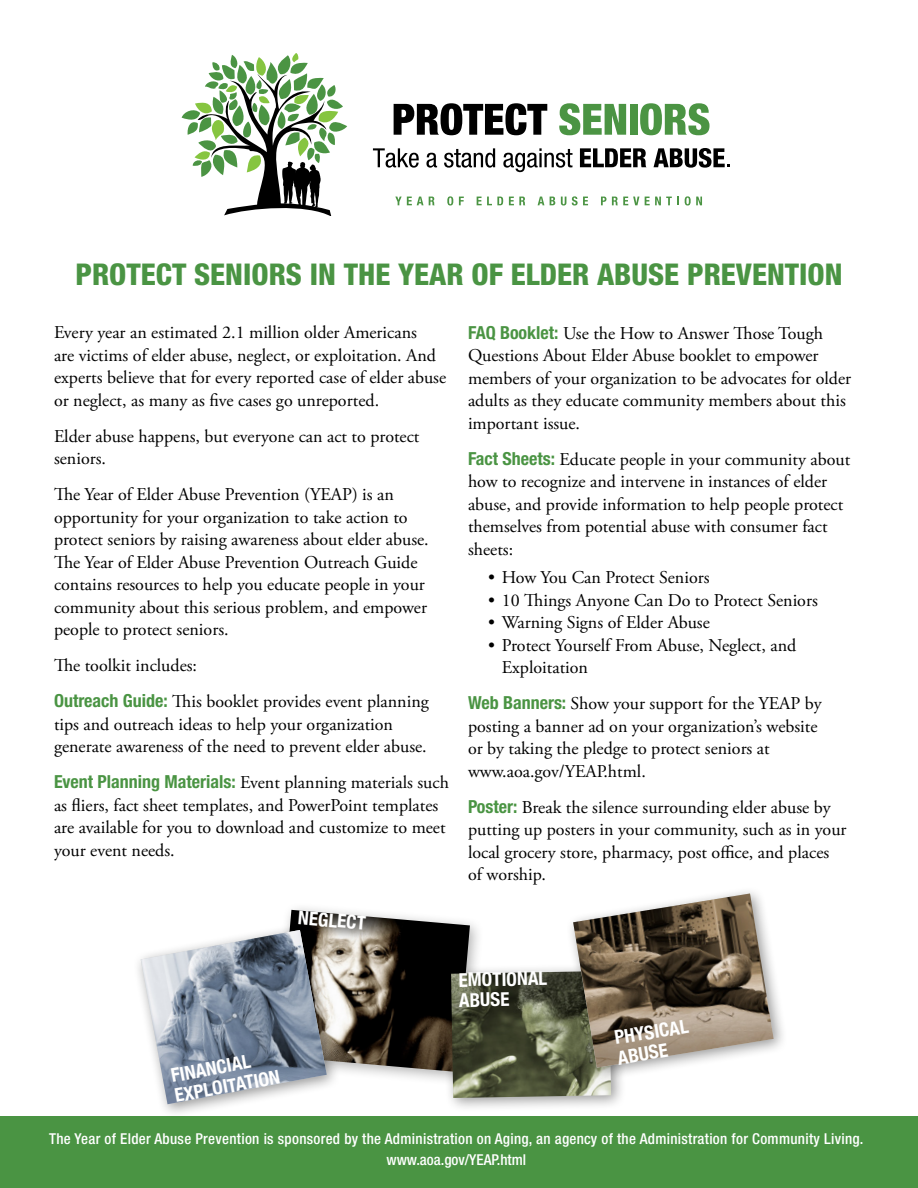
<style>
.page{position:relative;width:918px;height:1188px;background:#fff}
.page>*{position:absolute;margin:0;border:0;box-sizing:border-box;transform-origin:0 0}
.t1{font:800 condensed 30px "Helvetica Neue";color:#4a9443}
.t2{font:700 condensed 19.05px/20.4px "Helvetica Neue";color:#fff}
.Body{font:18px/22.5px "Adobe Garamond Pro";color:#000}
.link{font:500 condensed 15px "Helvetica Neue";letter-spacing:.02em;color:#fff}
.link-2{font:500 condensed 15px "Helvetica Neue";color:#fff}
.s1{font-family:"Helvetica Neue";font-weight:700;font-stretch:condensed;color:#4a9443}
</style>
<div class="page">
<svg style="left:182px;top:53px;width:165px;height:163px"></svg>
<svg style="left:395px;top:197px;width:40px;height:8px"></svg>
<svg style="left:447px;top:196px;width:6px;height:10px"></svg>
<svg style="left:459px;top:197px;width:5px;height:8px"></svg>
<svg style="left:477px;top:197px;width:26px;height:8px"></svg>
<svg style="left:509px;top:197px;width:16px;height:8px"></svg>
<svg style="left:538px;top:197px;width:6px;height:8px"></svg>
<svg style="left:550px;top:197px;width:5px;height:8px"></svg>
<svg style="left:561px;top:197px;width:5px;height:9px"></svg>
<svg style="left:572px;top:196px;width:16px;height:10px"></svg>
<svg style="left:601px;top:197px;width:5px;height:8px"></svg>
<svg style="left:612px;top:197px;width:27px;height:8px"></svg>
<svg style="left:645px;top:197px;width:34px;height:8px"></svg>
<svg style="left:685px;top:196px;width:17px;height:10px"></svg>
<svg style="left:373px;top:148px;width:46px;height:20px"></svg>
<svg style="left:426px;top:153px;width:11px;height:15px"></svg>
<svg style="left:444px;top:148px;width:51px;height:20px"></svg>
<svg style="left:503px;top:148px;width:70px;height:24px"></svg>
<svg style="left:580px;top:148px;width:66px;height:19px"></svg>
<svg style="left:654px;top:148px;width:76px;height:20px"></svg>
<svg style="left:394px;top:103px;width:153px;height:32px"></svg>
<svg style="left:559px;top:103px;width:67px;height:32px"></svg>
<div style="left:630px;top:104px;width:8px;height:31px;background:#4b9443"></div>
<svg style="left:640px;top:103px;width:70px;height:32px"></svg>
<div style="left:0;top:1117px;width:918px;height:71px;background:#4a9443"></div>
<div style="left:270px;top:902px;width:215px;height:185px;background:#000;opacity:.3"></div>
<img style="left:279px;top:910px;width:191px;height:162px">
<div style="left:442px;top:962px;width:184px;height:151px;background:#000;opacity:.4"></div>
<img style="left:451px;top:971px;width:160px;height:127px">
<div style="left:133px;top:922px;width:208px;height:196px;background:#000;opacity:.4"></div>
<img style="left:141px;top:930px;width:186px;height:174px">
<div style="left:565px;top:885px;width:223px;height:197px;background:#000;opacity:.4"></div>
<img style="left:573px;top:894px;width:201px;height:174px">
<h1 class="t1" style="left:75px;top:256px;width:769px">PROTECT SENIORS IN THE YEAR OF ELDER ABUSE PREVENTION</h1>
<p class="Body" style="left:54px;top:322px;width:394px">Every year an estimated 2.1 million older Americans<br>are victims of elder abuse, neglect, or exploitation. And experts believe that for every reported case of elder abuse or neglect, as many as five cases go unreported.</p>
<p class="Body" style="left:54px;top:425px;width:367px">Elder abuse happens, but everyone can act to protect seniors.</p>
<p class="Body" style="left:54px;top:484px;width:376px">The Year of Elder Abuse Prevention (YEAP) is an opportunity for your organization to take action to protect seniors by raising awareness about elder abuse.<br>The Year of Elder Abuse Prevention Outreach Guide contains resources to help you educate people in your community about this serious problem, and empower people to protect seniors.</p>
<p class="Body" style="left:54px;top:655px;width:145px">The toolkit includes:</p>
<p class="Body" style="left:54px;top:691px;width:376px"><span class="s1">Outreach Guide:</span> This booklet provides event planning tips and outreach ideas to help your organization generate awareness of the need to prevent elder abuse.</p>
<p class="Body" style="left:54px;top:772px;width:396px"><span class="s1">Event Planning Materials:</span> Event planning materials such as fliers, fact sheet templates, and PowerPoint templates are available for you to download and customize to meet your event needs.</p>
<p class="Body" style="left:468px;top:323px;width:385px"><span class="s1">FAQ Booklet:</span> Use the How to Answer Those Tough Questions About Elder Abuse booklet to empower members of your organization to be advocates for older adults as they educate community members about this important issue.</p>
<p class="Body" style="left:468px;top:449px;width:384px"><span class="s1">Fact Sheets:</span> Educate people in your community about how to recognize and intervene in instances of elder abuse, and provide information to help people protect themselves from potential abuse with consumer fact sheets:</p>
<p class="Body" style="left:488px;top:567px;width:223px">• How You Can Protect Seniors</p>
<p class="Body" style="left:488px;top:590px;width:331px">• 10 Things Anyone Can Do to Protect Seniors</p>
<p class="Body" style="left:488px;top:612px;width:223px">• Warning Signs of Elder Abuse</p>
<p class="Body" style="left:502px;top:635px;width:296px;text-indent:-14px">• Protect Yourself From Abuse, Neglect, and<br>Exploitation</p>
<p class="Body" style="left:468px;top:693px;width:355px"><span class="s1">Web Banners:</span> Show your support for the YEAP by posting a banner ad on your organization’s website or by taking the pledge to protect seniors at www.aoa.gov/YEAP.html.</p>
<p class="Body" style="left:468px;top:797px;width:380px"><span class="s1">Poster:</span> Break the silence surrounding elder abuse by putting up posters in your community, such as in your local grocery store, pharmacy, post office, and places of worship.</p>
<p class="t2" style="left:299px;top:907px;width:69px;rotate:5deg">NEGLECT</p>
<p class="t2" style="left:169px;top:1066px;width:108px;rotate:-11deg">FINANCIAL<br>EXPLOITATION</p>
<p class="t2" style="left:458px;top:969px;width:90px;rotate:-1deg">EMOTIONAL<br>ABUSE</p>
<p class="t2" style="left:613px;top:1027px;width:76px;rotate:-9deg">PHYSICAL<br>ABUSE</p>
<p class="link" style="left:49px;top:1130px;width:816px">The Year of Elder Abuse Prevention is sponsored by the Administration on Aging, an agency of the Administration for Community Living.</p>
<p class="link-2" style="left:386px;top:1151px;width:141px">www.aoa.gov/YEAP.html</p>
</div>
